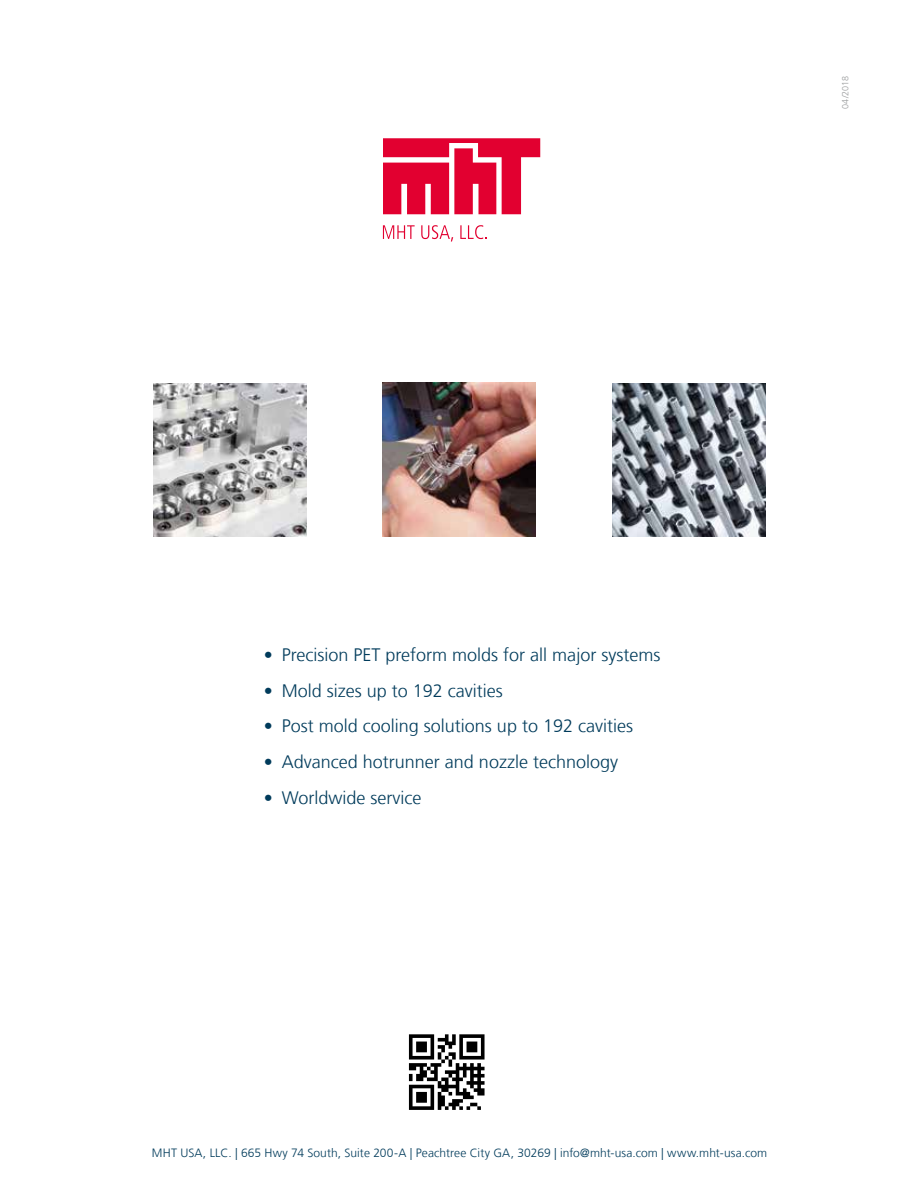
<style>
.page{position:relative;width:919px;height:1187px;background:#fff}
.page>*{position:absolute;margin:0;border:0;box-sizing:border-box;transform-origin:0 0}
.t1{font:300 18px "Frutiger LT Com";color:#003b5b}
.t2{font:300 12px "Frutiger LT Com";letter-spacing:.005em;color:#003b5b}
.t3{font:300 9px "Frutiger LT Com";letter-spacing:-.005em;color:#9c9e9f}
</style>
<div class="page">
<img style="left:153px;top:383px;width:153px;height:153px">
<div style="left:405px;top:1030px;width:83px;height:83px;background:linear-gradient(to right,#fff,#fff)"></div>
<svg style="left:409px;top:1034px;width:75px;height:75px"></svg>
<img style="left:383px;top:383px;width:152px;height:153px">
<img style="left:612px;top:383px;width:153px;height:153px">
<svg style="left:383px;top:138px;width:157px;height:76px"></svg>
<svg style="left:383px;top:225px;width:31px;height:14px"></svg>
<svg style="left:421px;top:225px;width:32px;height:16px"></svg>
<svg style="left:460px;top:225px;width:27px;height:14px"></svg>
<p class="t3" style="left:840px;top:109px;width:35px;rotate:-90deg">04/2018</p>
<p class="t1" style="left:264px;top:644px;width:398px">• Precision PET preform molds for all major systems</p>
<p class="t1" style="left:264px;top:679px;width:241px">• Mold sizes up to 192 cavities</p>
<p class="t1" style="left:264px;top:715px;width:371px">• Post mold cooling solutions up to 192 cavities</p>
<p class="t1" style="left:264px;top:751px;width:356px">• Advanced hotrunner and nozzle technology</p>
<p class="t1" style="left:264px;top:787px;width:159px">• Worldwide service</p>
<p class="t2" style="left:152px;top:1145px;width:616px">MHT USA, LLC. | 665 Hwy 74 South, Suite 200-A | Peachtree City GA, 30269 | info@mht-usa.com | www.mht-usa.com</p>
</div>
